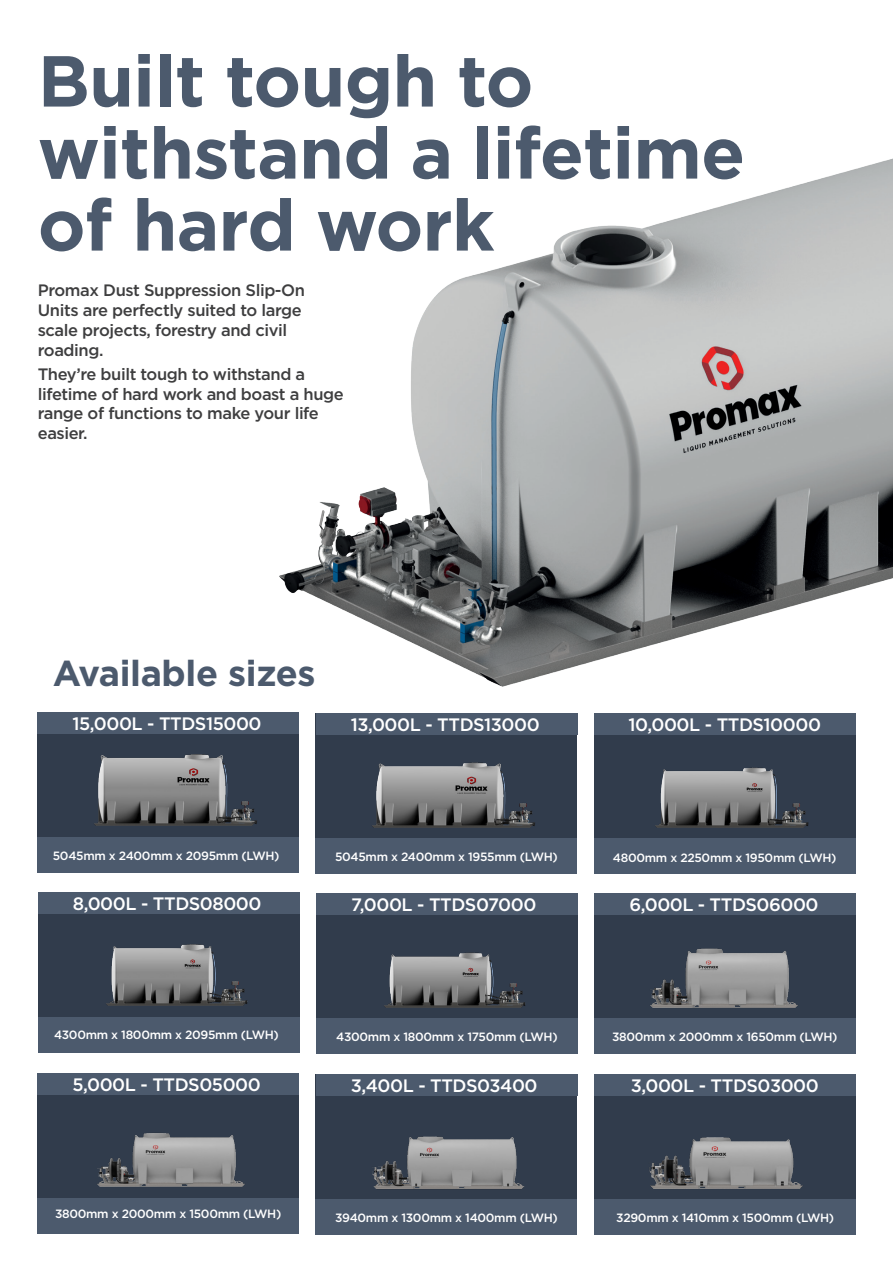
<style>
.page{position:relative;width:893px;height:1263px;background:#fff}
.page>*{position:absolute;margin:0;border:0;box-sizing:border-box;transform-origin:0 0}
.t1{font:700 72px/72px "Gotham";letter-spacing:-.01em;color:#4c5a6d}
.t2{font:700 36px "Gotham";letter-spacing:-.01em;color:#4c5a6d}
.t3{font:500 18px "Gotham";letter-spacing:-.025em;color:#fff}
.t4{font:500 16.5px/19.8px "Gotham";letter-spacing:-.025em;color:#3e3e3f}
.t5{font:500 12px "Gotham";letter-spacing:-.025em;color:#fff}
</style>
<div class="page">
<img style="left:279px;top:158px;width:614px;height:580px">
<div style="left:37px;top:712px;width:262px;height:160px;background:#313c4c"></div>
<img style="left:94px;top:754px;width:163px;height:72px">
<div style="left:37px;top:712px;width:262px;height:22px;background:#4c5a6d"></div>
<div style="left:37px;top:837px;width:262px;height:35px;background:#4c5a6d"></div>
<div style="left:316px;top:713px;width:261px;height:161px;background:#313c4c"></div>
<img style="left:365px;top:762px;width:176px;height:77px">
<div style="left:316px;top:713px;width:261px;height:22px;background:#4c5a6d"></div>
<div style="left:316px;top:839px;width:261px;height:35px;background:#4c5a6d"></div>
<div style="left:594px;top:713px;width:262px;height:161px;background:#313c4c"></div>
<img style="left:644px;top:767px;width:176px;height:72px">
<div style="left:594px;top:713px;width:262px;height:22px;background:#4c5a6d"></div>
<div style="left:594px;top:839px;width:262px;height:35px;background:#4c5a6d"></div>
<div style="left:38px;top:892px;width:261px;height:160px;background:#313c4c"></div>
<img style="left:106px;top:944px;width:142px;height:62px">
<div style="left:38px;top:892px;width:261px;height:22px;background:#4c5a6d"></div>
<div style="left:38px;top:1017px;width:261px;height:35px;background:#4c5a6d"></div>
<div style="left:316px;top:893px;width:262px;height:161px;background:#313c4c"></div>
<img style="left:366px;top:952px;width:176px;height:67px">
<div style="left:316px;top:893px;width:262px;height:22px;background:#4c5a6d"></div>
<div style="left:316px;top:1019px;width:262px;height:35px;background:#4c5a6d"></div>
<div style="left:594px;top:893px;width:262px;height:161px;background:#313c4c"></div>
<img style="left:650px;top:948px;width:148px;height:60px">
<div style="left:594px;top:893px;width:262px;height:22px;background:#4c5a6d"></div>
<div style="left:594px;top:1019px;width:262px;height:35px;background:#4c5a6d"></div>
<div style="left:37px;top:1073px;width:262px;height:161px;background:#313c4c"></div>
<img style="left:97px;top:1133px;width:148px;height:54px">
<div style="left:37px;top:1073px;width:262px;height:22px;background:#4c5a6d"></div>
<div style="left:37px;top:1198px;width:262px;height:36px;background:#4c5a6d"></div>
<div style="left:316px;top:1074px;width:261px;height:161px;background:#313c4c"></div>
<img style="left:372px;top:1136px;width:153px;height:53px">
<div style="left:316px;top:1074px;width:261px;height:22px;background:#4c5a6d"></div>
<div style="left:316px;top:1200px;width:261px;height:35px;background:#4c5a6d"></div>
<div style="left:594px;top:1074px;width:262px;height:161px;background:#313c4c"></div>
<img style="left:649px;top:1137px;width:154px;height:52px">
<div style="left:594px;top:1074px;width:262px;height:22px;background:#4c5a6d"></div>
<div style="left:594px;top:1200px;width:262px;height:35px;background:#4c5a6d"></div>
<p class="t1" style="left:38px;top:43px;width:709px">Built tough to withstand a lifetime of hard work</p>
<p class="t4" style="left:38px;top:280px;width:269px">Promax Dust Suppression Slip-On<br>Units are perfectly suited to large scale projects, forestry and civil roading.</p>
<p class="t4" style="left:38px;top:364px;width:308px">They’re built tough to withstand a lifetime of hard work and boast a huge range of functions to make your life easier.</p>
<p class="t2" style="left:53px;top:652px;width:264px">Available sizes</p>
<p class="t3" style="left:72px;top:713px;width:191px">15,000L - TTDS15000</p>
<p class="t3" style="left:351px;top:714px;width:191px">13,000L - TTDS13000</p>
<p class="t3" style="left:628px;top:714px;width:194px">10,000L - TTDS10000</p>
<p class="t5" style="left:53px;top:848px;width:228px">5045mm x 2400mm x 2095mm (LWH)</p>
<p class="t5" style="left:335px;top:849px;width:224px">5045mm x 2400mm x 1955mm (LWH)</p>
<p class="t5" style="left:613px;top:851px;width:225px">4800mm x 2250mm x 1950mm (LWH)</p>
<p class="t3" style="left:73px;top:893px;width:190px">8,000L - TTDS08000</p>
<p class="t3" style="left:351px;top:894px;width:187px">7,000L - TTDS07000</p>
<p class="t3" style="left:629px;top:894px;width:191px">6,000L - TTDS06000</p>
<p class="t5" style="left:54px;top:1028px;width:226px">4300mm x 1800mm x 2095mm (LWH)</p>
<p class="t5" style="left:336px;top:1029px;width:223px">4300mm x 1800mm x 1750mm (LWH)</p>
<p class="t5" style="left:612px;top:1029px;width:227px">3800mm x 2000mm x 1650mm (LWH)</p>
<p class="t3" style="left:72px;top:1074px;width:190px">5,000L - TTDS05000</p>
<p class="t3" style="left:351px;top:1075px;width:188px">3,400L - TTDS03400</p>
<p class="t3" style="left:631px;top:1076px;width:190px">3,000L - TTDS03000</p>
<p class="t5" style="left:55px;top:1207px;width:228px">3800mm x 2000mm x 1500mm (LWH)</p>
<p class="t5" style="left:335px;top:1211px;width:224px">3940mm x 1300mm x 1400mm (LWH)</p>
<p class="t5" style="left:616px;top:1211px;width:219px">3290mm x 1410mm x 1500mm (LWH)</p>
</div>
